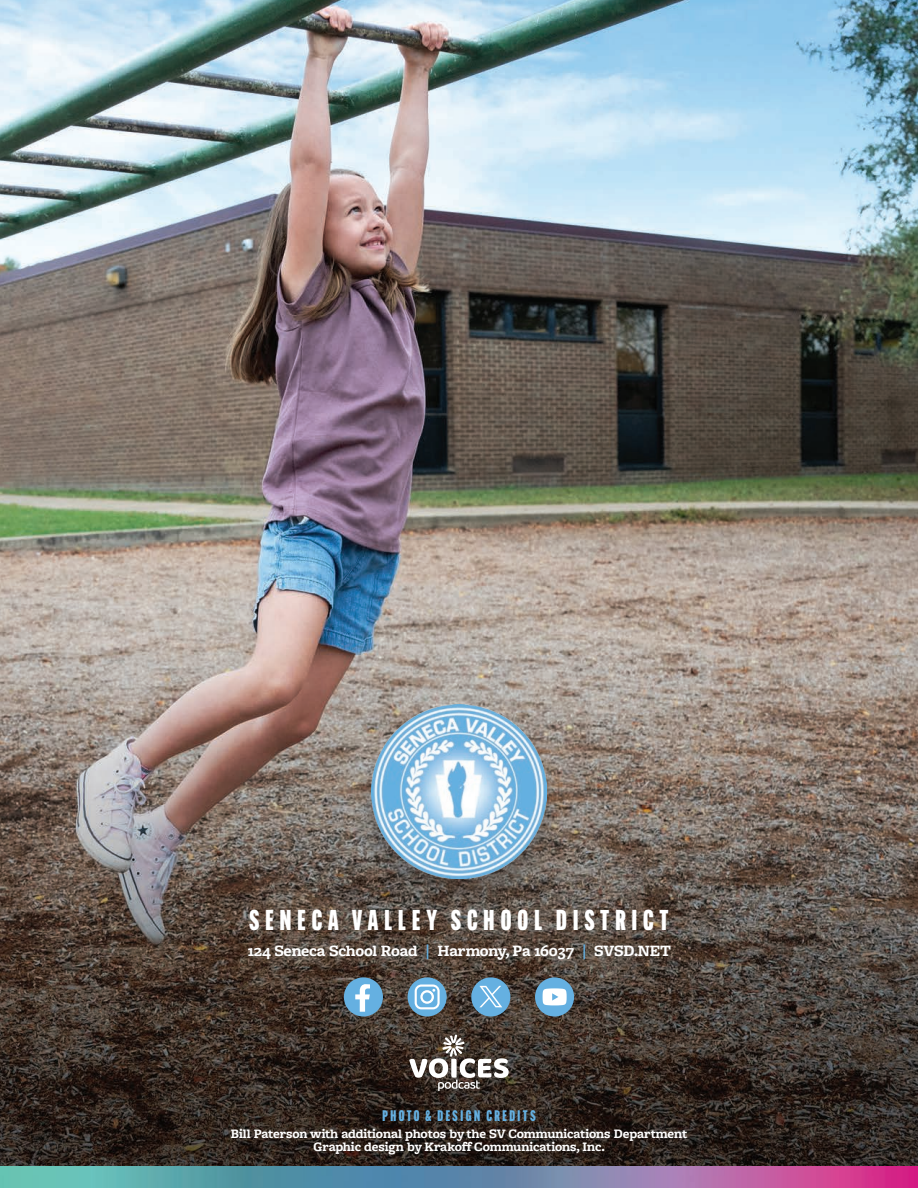
<style>
.page{position:relative;width:918px;height:1188px;background:#fff}
.page>*{position:absolute;margin:0;border:0;box-sizing:border-box;transform-origin:0 0}
.t1{font:900 28.2px "Alternate Gothic Comp ATF";letter-spacing:.22em;color:#fff}
.t2{font:700 16.5px "Freight Macro Pro";letter-spacing:-.015em;color:#fff}
.t3{font:900 15px "Alternate Gothic Comp ATF";letter-spacing:.17em;color:#65b0e1}
.t4{font:700 13.5px "Freight Macro Pro";letter-spacing:-.01em;color:#fff}
.s1{font-weight:900;color:#65b0e1}
</style>
<div class="page">
<img style="left:0;top:0;width:918px;height:1166px">
<div style="left:351px;top:702px;width:216px;height:216px;background:#231f20;opacity:.33"></div>
<img style="left:372px;top:704px;width:174px;height:175px">
<img style="left:0;top:1166px;width:918px;height:22px">
<svg style="left:409px;top:1035px;width:100px;height:56px"></svg>
<div style="left:344px;top:977px;width:39px;height:40px;background:#65b0e1;border-radius:50%"></div>
<svg style="left:355px;top:984px;width:15px;height:28px"></svg>
<div style="left:535px;top:977px;width:39px;height:40px;background:#65b0e1;border-radius:50%"></div>
<svg style="left:543px;top:988px;width:24px;height:17px"></svg>
<div style="left:471px;top:977px;width:39px;height:40px;background:#65b0e1;border-radius:50%"></div>
<svg style="left:479px;top:986px;width:23px;height:21px"></svg>
<svg style="left:408px;top:977px;width:39px;height:40px"></svg>
<svg style="left:415px;top:984px;width:25px;height:25px"></svg>
<p class="t1" style="left:250px;top:902px;width:421px">SENECA VALLEY SCHOOL DISTRICT</p>
<p class="t2" style="left:248px;top:939px;width:425px">124 Seneca School Road <span class="s1">|</span> Harmony, Pa 16037 <span class="s1">|</span> SVSD.NET</p>
<p class="t3" style="left:382px;top:1107px;width:155px">PHOTO &amp; DESIGN CREDITS</p>
<p class="t4" style="left:231px;top:1124px;width:458px">Bill Paterson with additional photos by the SV Communications Department</p>
<p class="t4" style="left:314px;top:1137px;width:293px">Graphic design by Krakoff Communications, Inc.</p>
</div>
